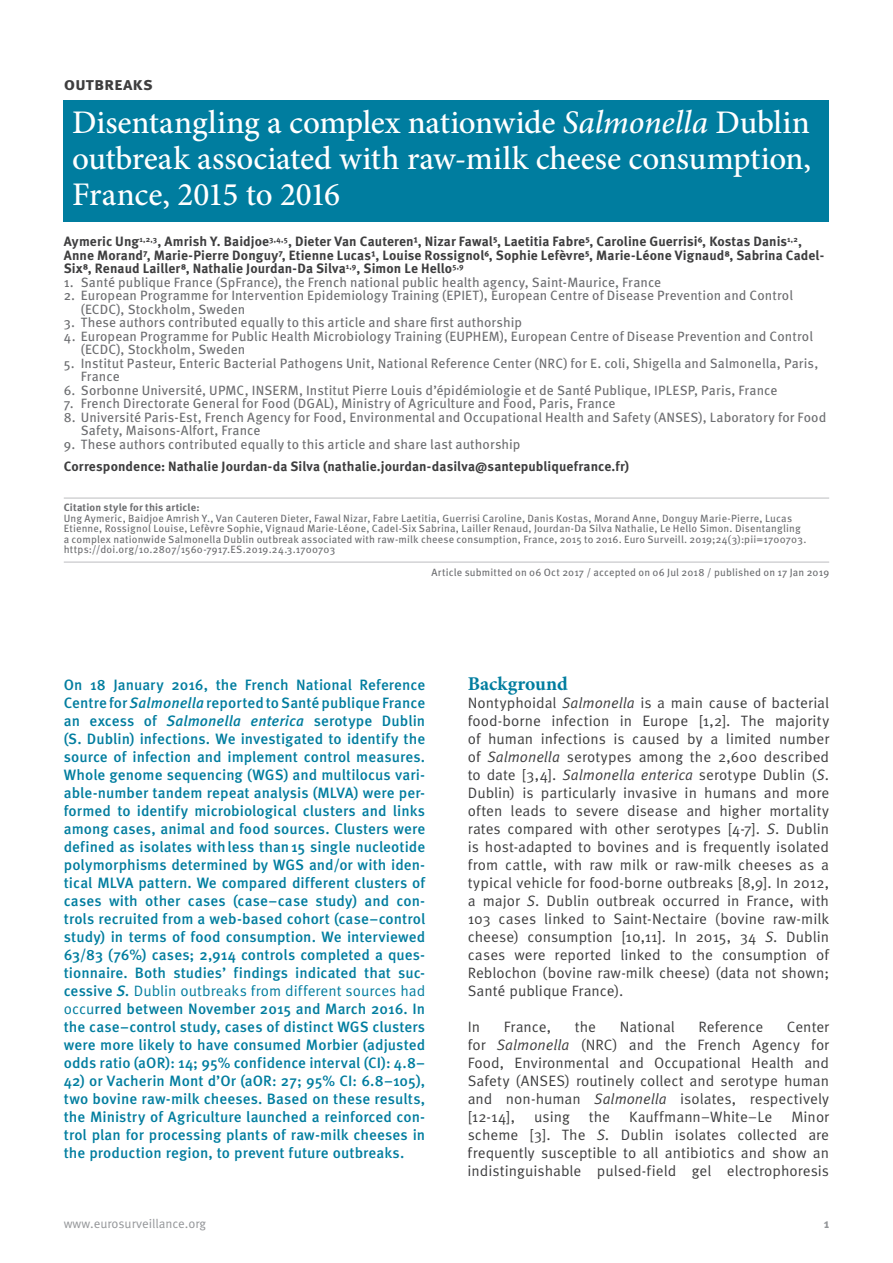
<style>
.page{position:relative;width:893px;height:1263px;background:#fff}
.page>*{position:absolute;margin:0;border:0;box-sizing:border-box;transform-origin:0 0}
.t1{font:500 33px/36px "Minion Pro";letter-spacing:-.005em;color:#fff;text-align:justify}
.t2{font:700 19.5px "Minion Pro";letter-spacing:-.005em;color:#007d9f}
.t3{font:700 18px "Meta Pro";color:#3e3e3f}
.t4{font:500 15px/18px "Meta Pro";letter-spacing:.005em;color:#007d9f;text-align:justify}
.t5{font:15px/18px "Meta Pro";color:#3e3e3f;text-align:justify}
.t6{font:13.5px/13.5px "Meta Pro";letter-spacing:.005em;color:#6c6d70}
.t7{font:700 13.5px/13.5px "Meta Pro";letter-spacing:.005em;color:#3e3e3f}
.t8{font:12.75px "Meta Pro";color:#939598}
.t9{font:700 12.75px "Meta Pro";color:#939598}
.t10{font:10.5px/10.5px "Meta Pro";letter-spacing:.015em;color:#6c6d70}
.t11{font:700 10.5px "Meta Pro";letter-spacing:.015em;color:#6c6d70}
.s1{font-style:italic}
.s2{font-weight:400}
</style>
<div class="page">
<hr style="left:64px;top:498px;width:765px;height:1px;background:#bcbdc0">
<hr style="left:64px;top:562px;width:765px;height:1px;background:#bcbdc0">
<div style="left:64px;top:100px;width:765px;height:122px;background:#007d9f"></div>
<p class="t3" style="left:64px;top:72px;width:91px">outbreaks</p>
<h1 class="t1" style="left:72px;top:104px;width:740px">Disentangling a complex nationwide <span class="s1">Salmonella</span> Dublin outbreak associated with raw-milk cheese consumption, France, 2015 to 2016</h1>
<p class="t7" style="left:64px;top:235px;width:762px">Aymeric Ung<sup>1,2,3</sup>, Amrish Y. Baidjoe<sup>3,4,5</sup>, Dieter Van Cauteren¹, Nizar Fawal⁵, Laetitia Fabre⁵, Caroline Guerrisi⁶, Kostas Danis<sup>1,2</sup>,<br>Anne Morand⁷, Marie-Pierre Donguy⁷, Etienne Lucas¹, Louise Rossignol⁶, Sophie Lefèvre⁵, Marie-Léone Vignaud⁸, Sabrina Cadel-<br>Six⁸, Renaud Lailler⁸, Nathalie Jourdan-Da Silva<sup>1,9</sup>, Simon Le Hello<sup>5,9</sup></p>
<p class="t6" style="left:64px;top:276px;width:599px">1. Santé publique France (SpFrance), the French national public health agency, Saint-Maurice, France</p>
<p class="t6" style="left:81px;top:289px;width:714px;text-indent:-17px">2. European Programme for Intervention Epidemiology Training (EPIET), European Centre of Disease Prevention and Control (ECDC), Stockholm, Sweden</p>
<p class="t6" style="left:64px;top:316px;width:460px">3. These authors contributed equally to this article and share first authorship</p>
<p class="t6" style="left:81px;top:330px;width:734px;text-indent:-17px">4. European Programme for Public Health Microbiology Training (EUPHEM), European Centre of Disease Prevention and Control (ECDC), Stockholm, Sweden</p>
<p class="t6" style="left:81px;top:357px;width:739px;text-indent:-17px">5. Institut Pasteur, Enteric Bacterial Pathogens Unit, National Reference Center (NRC) for E. coli, Shigella and Salmonella, Paris,<br>France</p>
<p class="t6" style="left:64px;top:384px;width:715px">6. Sorbonne Université, UPMC, INSERM, Institut Pierre Louis d’épidémiologie et de Santé Publique, IPLESP, Paris, France</p>
<p class="t6" style="left:64px;top:397px;width:553px">7. French Directorate General for Food (DGAL), Ministry of Agriculture and Food, Paris, France</p>
<p class="t6" style="left:81px;top:411px;width:747px;text-indent:-17px">8. Université Paris-Est, French Agency for Food, Environmental and Occupational Health and Safety (ANSES), Laboratory for Food<br>Safety, Maisons-Alfort, France</p>
<p class="t6" style="left:64px;top:438px;width:458px">9. These authors contributed equally to this article and share last authorship</p>
<p class="t7" style="left:64px;top:460px;width:567px">Correspondence: Nathalie Jourdan-da Silva (nathalie.jourdan-dasilva@santepubliquefrance.fr)</p>
<p class="t11" style="left:64px;top:501px;width:137px">Citation style for this article:</p>
<p class="t10" style="left:64px;top:513px;width:744px">Ung Aymeric, Baidjoe Amrish Y., Van Cauteren Dieter, Fawal Nizar, Fabre Laetitia, Guerrisi Caroline, Danis Kostas, Morand Anne, Donguy Marie-Pierre, Lucas Etienne, Rossignol Louise, Lefèvre Sophie, Vignaud Marie-Léone, Cadel-Six Sabrina, Lailler Renaud, Jourdan-Da Silva Nathalie, Le Hello Simon. Disentangling a complex nationwide Salmonella Dublin outbreak associated with raw-milk cheese consumption, France, 2015 to 2016. Euro Surveill. 2019;24(3):pii=1700703. https://doi.org/10.2807/1560-7917.ES.2019.24.3.1700703</p>
<p class="t10" style="left:431px;top:568px;width:399px">Article submitted on 06 Oct 2017 / accepted on 06 Jul 2018 / published on 17 Jan 2019</p>
<p class="t4" style="left:64px;top:676px;width:363px">On 18 January 2016, the French National Reference Centre for <span class="s1">Salmonella</span> reported to Santé publique France an excess of <span class="s1">Salmonella enterica</span> serotype Dublin (S. Dublin) infections. We investigated to identify the source of infection and implement control measures.<br>Whole genome sequencing (WGS) and multilocus vari&shy;able-number tandem repeat analysis (MLVA) were per&shy;formed to identify microbiological clusters and links among cases, animal and food sources. Clusters were defined as isolates withless than15 single nucleotide polymorphisms determined by WGS and/or with iden&shy;tical MLVA pattern. We compared different clusters of cases with other cases (case–case study) and con&shy;trols recruited from a web-based cohort (case–control study) in terms of food consumption. We interviewed 63/83 (76%) cases; 2,914 controls completed a ques&shy;tionnaire. Both studies’ findings indicated that suc&shy;cessive <span class="s1">S.</span> <span class="s2">Dublin outbreaks from different sources had occu</span>rred between November 2015 and March 2016. In the case–control study, cases of distinct WGS clusters were more likely to have consumed Morbier (adjusted odds ratio (aOR): 14; 95% confidence interval (CI): 4.8–</p>
<p class="t4" style="left:64px;top:1072px;width:363px">42) or Vacherin Mont d’Or (aOR: 27; 95% CI: 6.8–105), two bovine raw-milk cheeses. Based on these results, the Ministry of Agriculture launched a reinforced con&shy;trol plan for processing plants of raw-milk cheeses in the production region, to prevent future outbreaks.</p>
<h2 class="t2" style="left:468px;top:670px;width:101px">Background</h2>
<p class="t5" style="left:468px;top:694px;width:363px">Nontyphoidal <span class="s1">Salmonella</span> is a main cause of bacterial food-borne infection in Europe [1,2]. The majority of human infections is caused by a limited number of <span class="s1">Salmonella</span> serotypes among the 2,600 described to date [3,4]. <span class="s1">Salmonella enterica</span> serotype Dublin (<span class="s1">S</span>.<br>Dublin) is particularly invasive in humans and more often leads to severe disease and higher mortality rates compared with other serotypes [4-7]. <span class="s1">S</span>. Dublin is host-adapted to bovines and is frequently isolated from cattle, with raw milk or raw-milk cheeses as a typical vehicle for food-borne outbreaks [8,9]. In 2012, a major <span class="s1">S</span>. Dublin outbreak occurred in France, with 103 cases linked to Saint-Nectaire (bovine raw-milk cheese) consumption [10,11]. In 2015, 34 <span class="s1">S</span>. Dublin cases were reported linked to the consumption of Reblochon (bovine raw-milk cheese) (data not shown; Santé publique France).</p>
<p class="t5" style="left:468px;top:1018px;width:14px">In</p>
<p class="t5" style="left:504px;top:1018px;width:49px">France,</p>
<p class="t5" style="left:575px;top:1018px;width:23px">the</p>
<p class="t5" style="left:620px;top:1018px;width:57px">National</p>
<p class="t5" style="left:699px;top:1018px;width:66px">Reference</p>
<p class="t5" style="left:468px;top:1018px;width:363px;text-indent:319px">Center for <span class="s1">Salmonella</span> (NRC) and the French Agency for Food, Environmental and Occupational Health and Safety (ANSES) routinely collect and serotype human and non-human <span class="s1">Salmonella</span> isolates, respectively [12-14],</p>
<p class="t5" style="left:534px;top:1108px;width:37px">using</p>
<p class="t5" style="left:589px;top:1108px;width:23px">the</p>
<p class="t5" style="left:629px;top:1108px;width:145px">Kauffmann–White–Le</p>
<p class="t5" style="left:468px;top:1108px;width:363px;text-indent:324px">Minor scheme [3]. The <span class="s1">S.</span> Dublin isolates collected are frequently susceptible to all antibiotics and show an indistinguishable pulsed-field gel electrophoresis</p>
<p class="t8" style="left:64px;top:1215px;width:144px">www.eurosurveillance.org</p>
<p class="t9" style="left:824px;top:1215px;width:7px">1</p>
</div>
